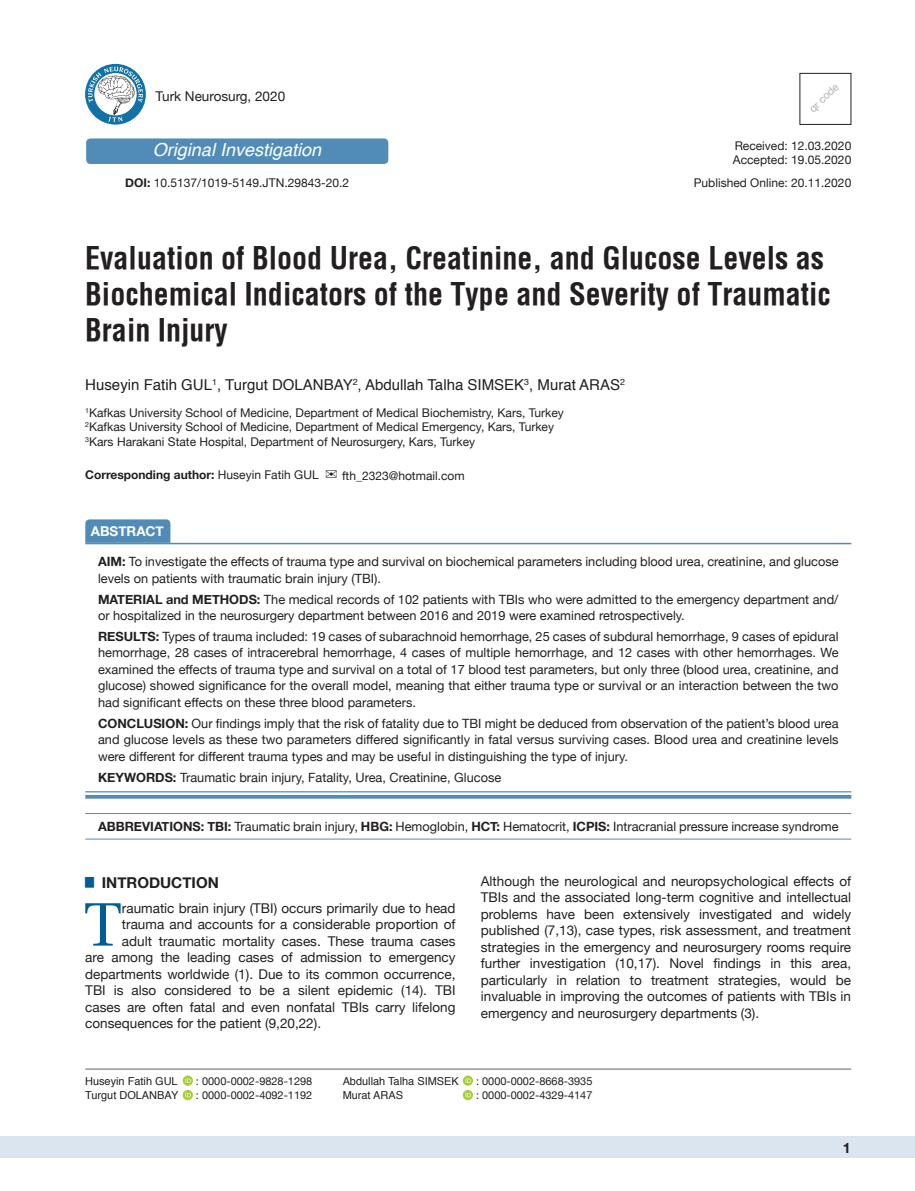
<style>
.page{position:relative;width:915px;height:1191px;background:#fff}
.page>*{position:absolute;margin:0;border:0;box-sizing:border-box;transform-origin:0 0}
.t1{font:61.2px "Utopia";color:#005d95}
.t2{font:700 30px/36px "Helvetica Condens";color:#231f20}
.t3{font:italic 18px "Helvetica";color:#fff}
.t4{font:15px "Helvetica";color:#231f20}
.t5{font:700 15px "Helvetica Neue";color:#231f20}
.t6{font:700 14.25px "Helvetica Neue";color:#231f20}
.t7{font:13.5px/16.5px "Helvetica Neue";color:#231f20;text-align:justify}
.t8{font:700 13.5px "Helvetica Neue";color:#fff}
.t9{font:12.75px/16.5px "Helvetica Neue";color:#231f20}
.t10{font:12px/14.4px "Helvetica Neue";color:#231f20}
.t11{font:700 12px "Helvetica Neue";color:#231f20}
.t12{font:10.95px "Helvetica Neue";color:#231f20}
.t13{font:10.95px "Helvetica";color:#231f20}
.t14{font:10.5px "Helvetica Neue";color:#b2b3b7}
.s1{font-weight:700}
.s2{font-weight:400}
</style>
<div class="page">
<div style="left:0;top:1136px;width:914px;height:22px;background:#dbe5f0"></div>
<hr style="left:85px;top:1068px;width:765px;height:1px;background:#636366">
<svg style="left:85px;top:519px;width:85px;height:24px;background:#568fbb"></svg>
<svg style="left:85px;top:792px;width:766px;height:3px"></svg>
<hr style="left:85px;top:543px;width:766px;height:1px;background:#518cb9">
<hr style="left:85px;top:791px;width:766px;height:1px;background:#518cb9">
<hr style="left:85px;top:795px;width:766px;height:3px;background:#518cb9">
<hr style="left:85px;top:813px;width:766px;height:1px;background:#518cb9">
<hr style="left:85px;top:838px;width:766px;height:1px;background:#518cb9">
<div style="left:799px;top:73px;width:51px;height:52px;border:1px solid #231f20"></div>
<svg style="left:183px;top:1075px;width:10px;height:10px"></svg>
<svg style="left:185px;top:1077px;width:6px;height:6px"></svg>
<svg style="left:183px;top:1090px;width:10px;height:10px"></svg>
<svg style="left:185px;top:1091px;width:6px;height:6px"></svg>
<svg style="left:462px;top:1075px;width:11px;height:10px"></svg>
<svg style="left:465px;top:1077px;width:6px;height:6px"></svg>
<svg style="left:462px;top:1090px;width:11px;height:10px"></svg>
<svg style="left:465px;top:1091px;width:6px;height:6px"></svg>
<svg style="left:85px;top:64px;width:61px;height:61px"></svg>
<svg style="left:88px;top:67px;width:55px;height:55px"></svg>
<div style="left:86px;top:138px;width:302px;height:26px;background:#518cb9;border-radius:4px"></div>
<p class="t7" style="left:156px;top:88px;width:131px">Turk Neurosurg, 2020</p>
<h3 class="t3" style="left:153px;top:136px;width:170px">Original Investigation</h3>
<p class="t10" style="left:125px;top:177px;width:225px"><span class="s1">DOI:</span> 10.5137/1019-5149.JTN.29843-20.2</p>
<p class="t14" style="left:805px;top:105px;width:38px;rotate:-44deg">qr code</p>
<p class="t10" style="left:732px;top:139px;width:120px">Received: 12.03.2020<br>Accepted: 19.05.2020</p>
<p class="t10" style="left:693px;top:176px;width:159px">Published Online: 20.11.2020</p>
<h2 class="t2" style="left:85px;top:240px;width:746px">Evaluation of Blood Urea, Creatinine, and Glucose Levels as<br>Biochemical Indicators of the Type and Severity of Traumatic<br>Brain Injury</h2>
<p class="t4" style="left:85px;top:373px;width:541px">Huseyin Fatih GUL<sup>1</sup>, Turgut DOLANBAY<sup>2</sup>, Abdullah Talha SIMSEK<sup>3</sup>, Murat ARAS<sup>2</sup></p>
<p class="t10" style="left:85px;top:406px;width:480px"><sup>1</sup>Kafkas University School of Medicine, Department of Medical Biochemistry, Kars, Turkey<br><sup>2</sup>Kafkas University School of Medicine, Department of Medical Emergency, Kars, Turkey<br><sup>3</sup>Kars Harakani State Hospital, Department of Neurosurgery, Kars, Turkey</p>
<p class="t11" style="left:85px;top:465px;width:235px">Corresponding author: <span class="s2">Huseyin Fatih GUL</span></p>
<p class="t10" style="left:342px;top:469px;width:124px">fth_2323@hotmail.com</p>
<p class="t8" style="left:91px;top:521px;width:75px">ABSTRACT</p>
<p class="t9" style="left:98px;top:554px;width:741px"><span class="s1">AIM:</span> To investigate the effects of trauma type and survival on biochemical parameters including blood urea, creatinine, and glucose levels on patients with traumatic brain injury (TBI).</p>
<p class="t9" style="left:98px;top:591px;width:741px"><span class="s1">MATERIAL and METHODS:</span> The medical records of 102 patients with TBIs who were admitted to the emergency department and/ or hospitalized in the neurosurgery department between 2016 and 2019 were examined retrospectively.</p>
<p class="t9" style="left:98px;top:629px;width:741px;text-align:justify"><span class="s1">RESULTS:</span> Types of trauma included: 19 cases of subarachnoid hemorrhage, 25 cases of subdural hemorrhage, 9 cases of epidural hemorrhage, 28 cases of intracerebral hemorrhage, 4 cases of multiple hemorrhage, and 12 cases with other hemorrhages. We examined the effects of trauma type and survival on a total of 17 blood test parameters, but only three (blood urea, creatinine, and glucose) showed significance for the overall model, meaning that either trauma type or survival or an interaction between the two had significant effects on these three blood parameters.</p>
<p class="t9" style="left:98px;top:715px;width:741px;text-align:justify"><span class="s1">CONCLUSION:</span> Our findings imply that the risk of fatality due to TBI might be deduced from observation of the patient’s blood urea and glucose levels as these two parameters differed significantly in fatal versus surviving cases. Blood urea and creatinine levels were different for different trauma types and may be useful in distinguishing the type of injury.</p>
<p class="t9" style="left:98px;top:769px;width:404px"><span class="s1">KEYWORDS:</span> Traumatic brain injury, Fatality, Urea, Creatinine, Glucose</p>
<p class="t9" style="left:98px;top:819px;width:741px"><span class="s1">ABBREVIATIONS: TBI:</span> Traumatic brain injury, <span class="s1">HBG:</span> Hemoglobin, <span class="s1">HCT:</span> Hematocrit, <span class="s1">ICPIS:</span> Intracranial pressure increase syndrome</p>
<p class="t5" style="left:85px;top:870px;width:135px"><sup>█</sup> INTRODUCTION</p>
<h1 class="t1" style="left:84px;top:889px;width:39px">T</h1>
<p class="t7" style="left:122px;top:900px;width:335px">raumatic brain injury (TBI) occurs primarily due to head</p>
<p class="t7" style="left:122px;top:916px;width:335px">trauma and accounts for a considerable proportion of</p>
<p class="t7" style="left:122px;top:933px;width:335px">adult traumatic mortality cases. These trauma cases</p>
<p class="t7" style="left:85px;top:949px;width:371px">are among the leading cases of admission to emergency</p>
<p class="t7" style="left:85px;top:966px;width:371px">departments worldwide (1). Due to its common occurrence,</p>
<p class="t7" style="left:85px;top:982px;width:371px">TBI is also considered to be a silent epidemic (14). TBI</p>
<p class="t7" style="left:85px;top:999px;width:371px">cases are often fatal and even nonfatal TBIs carry lifelong</p>
<p class="t7" style="left:85px;top:1015px;width:237px">consequences for the patient (9,20,22).</p>
<p class="t7" style="left:480px;top:873px;width:371px">Although the neurological and neuropsychological effects of TBIs and the associated long-term cognitive and intellectual problems have been extensively investigated and widely published (7,13), case types, risk assessment, and treatment strategies in the emergency and neurosurgery rooms require further investigation (10,17). Novel findings in this area, particularly in relation to treatment strategies, would be invaluable in improving the outcomes of patients with TBIs in emergency and neurosurgery departments (3).</p>
<p class="t13" style="left:85px;top:1072px;width:94px">Huseyin Fatih GUL</p>
<p class="t12" style="left:196px;top:1073px;width:118px">: 0000-0002-9828-1298</p>
<p class="t13" style="left:85px;top:1087px;width:95px">Turgut DOLANBAY</p>
<p class="t12" style="left:196px;top:1087px;width:118px">: 0000-0002-4092-1192</p>
<p class="t13" style="left:342px;top:1072px;width:118px">Abdullah Talha SIMSEK</p>
<p class="t12" style="left:476px;top:1073px;width:118px">: 0000-0002-8668-3935</p>
<p class="t13" style="left:342px;top:1087px;width:62px">Murat ARAS</p>
<p class="t12" style="left:476px;top:1087px;width:118px">: 0000-0002-4329-4147</p>
<p class="t6" style="left:842px;top:1137px;width:9px">1</p>
</div>
